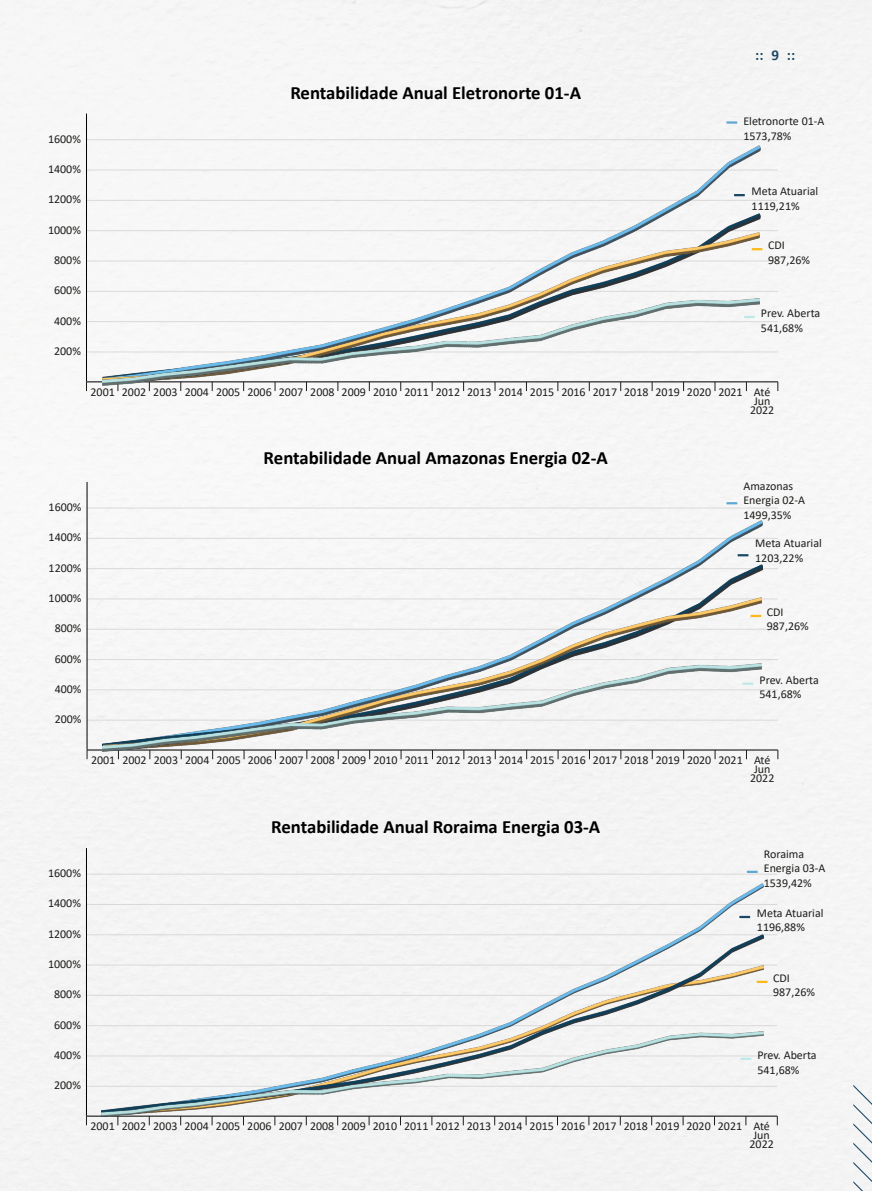
<style>
.page{position:relative;width:872px;height:1191px;background:#f5f5f5}
.page>*{position:absolute;margin:0;border:0;box-sizing:border-box;transform-origin:0 0}
.t1{font:700 18.75px "Calibri";color:#000}
.t2{font:700 15px "Calibri";color:#1d4965}
.t3{font:12px/14.4px "Calibri";color:#1d1d1b}
</style>
<div class="page">
<hr style="left:86px;top:381px;width:692px;height:1px;background:#000">
<hr style="left:86px;top:200px;width:692px;height:1px;background:#d9d9d9">
<hr style="left:86px;top:170px;width:692px;height:1px;background:#d9d9d9">
<hr style="left:86px;top:139px;width:692px;height:1px;background:#d9d9d9">
<hr style="left:86px;top:352px;width:692px;height:1px;background:#d9d9d9">
<hr style="left:86px;top:321px;width:692px;height:1px;background:#d9d9d9">
<hr style="left:86px;top:291px;width:692px;height:1px;background:#d9d9d9">
<hr style="left:86px;top:261px;width:692px;height:1px;background:#d9d9d9">
<hr style="left:86px;top:230px;width:692px;height:1px;background:#d9d9d9">
<hr style="left:86px;top:114px;width:1px;height:267px;background:#000">
<svg style="left:726px;top:121px;width:11px;height:3px"></svg>
<div style="left:102px;top:146px;width:658px;height:237px;background:#f6f6f6"></div>
<img style="left:102px;top:233px;width:657px;height:65px">
<img style="left:102px;top:298px;width:657px;height:87px">
<hr style="left:87px;top:749px;width:691px;height:1px;background:#000">
<hr style="left:87px;top:568px;width:691px;height:1px;background:#d9d9d9">
<hr style="left:87px;top:538px;width:691px;height:1px;background:#d9d9d9">
<hr style="left:87px;top:508px;width:691px;height:1px;background:#d9d9d9">
<hr style="left:87px;top:720px;width:691px;height:1px;background:#d9d9d9">
<hr style="left:87px;top:689px;width:691px;height:1px;background:#d9d9d9">
<hr style="left:87px;top:659px;width:691px;height:1px;background:#d9d9d9">
<hr style="left:87px;top:629px;width:691px;height:1px;background:#d9d9d9">
<hr style="left:87px;top:598px;width:691px;height:1px;background:#d9d9d9">
<hr style="left:87px;top:482px;width:1px;height:267px;background:#000">
<svg style="left:726px;top:502px;width:11px;height:2px"></svg>
<div style="left:103px;top:520px;width:659px;height:45px;background:#f6f6f6"></div>
<img style="left:103px;top:565px;width:659px;height:32px">
<img style="left:103px;top:597px;width:659px;height:67px">
<img style="left:103px;top:664px;width:659px;height:87px">
<hr style="left:86px;top:1115px;width:691px;height:1px;background:#000">
<hr style="left:86px;top:934px;width:691px;height:1px;background:#d9d9d9">
<hr style="left:86px;top:904px;width:691px;height:1px;background:#d9d9d9">
<hr style="left:86px;top:874px;width:691px;height:1px;background:#d9d9d9">
<hr style="left:86px;top:1086px;width:691px;height:1px;background:#d9d9d9">
<hr style="left:86px;top:1055px;width:691px;height:1px;background:#d9d9d9">
<hr style="left:86px;top:1025px;width:691px;height:1px;background:#d9d9d9">
<hr style="left:86px;top:995px;width:691px;height:1px;background:#d9d9d9">
<hr style="left:86px;top:964px;width:691px;height:1px;background:#d9d9d9">
<hr style="left:86px;top:848px;width:1px;height:267px;background:#000">
<svg style="left:747px;top:870px;width:10px;height:3px"></svg>
<svg style="left:763px;top:980px;width:4px;height:3px"></svg>
<div style="left:101px;top:883px;width:662px;height:51px;background:#f4f4f4"></div>
<img style="left:101px;top:934px;width:662px;height:180px">
<img style="left:102px;top:1031px;width:661px;height:85px">
<svg style="left:853px;top:1084px;width:19px;height:107px"></svg>
<p class="t3" style="left:48px;top:131px;width:34px">1600%</p>
<p class="t3" style="left:48px;top:162px;width:34px">1400%</p>
<p class="t3" style="left:48px;top:192px;width:34px">1200%</p>
<p class="t3" style="left:48px;top:222px;width:34px">1000%</p>
<p class="t3" style="left:54px;top:252px;width:28px">800%</p>
<p class="t3" style="left:54px;top:283px;width:28px">600%</p>
<p class="t3" style="left:54px;top:313px;width:28px">400%</p>
<p class="t3" style="left:54px;top:343px;width:28px">200%</p>
<h1 class="t1" style="left:290px;top:80px;width:292px">Rentabilidade Anual Eletronorte 01-A</h1>
<p class="t2" style="left:755px;top:44px;width:41px">:: 9 ::</p>
<p class="t3" style="left:743px;top:114px;width:83px">Eletronorte 01-A<br>1573,78%</p>
<p class="t3" style="left:751px;top:184px;width:68px">Meta Atuarial<br>1119,21%</p>
<p class="t3" style="left:768px;top:238px;width:43px">CDI<br>987,26%</p>
<p class="t3" style="left:761px;top:306px;width:61px">Prev. Aberta<br>541,68%</p>
<p class="t3" style="left:90px;top:384px;width:681px">2001 2002 2003 2004 2005 2006 2007 2008 2009 2010 2011 2012 2013 2014 2015 2016 2017 2018 2019 2020 2021 Até</p>
<p class="t3" style="left:754px;top:393px;width:18px">Jun</p>
<p class="t3" style="left:750px;top:402px;width:26px">2022</p>
<p class="t3" style="left:49px;top:499px;width:34px">1600%</p>
<p class="t3" style="left:49px;top:530px;width:34px">1400%</p>
<p class="t3" style="left:49px;top:560px;width:34px">1200%</p>
<p class="t3" style="left:49px;top:590px;width:34px">1000%</p>
<p class="t3" style="left:55px;top:621px;width:28px">800%</p>
<p class="t3" style="left:55px;top:651px;width:28px">600%</p>
<p class="t3" style="left:55px;top:681px;width:28px">400%</p>
<p class="t3" style="left:55px;top:711px;width:28px">200%</p>
<h1 class="t1" style="left:264px;top:445px;width:346px">Rentabilidade Anual Amazonas Energia 02-A</h1>
<p class="t3" style="left:743px;top:478px;width:63px">Amazonas<br>Energia 02-A<br>1499,35%</p>
<p class="t3" style="left:755px;top:535px;width:68px">Meta Atuarial<br>1203,22%</p>
<p class="t3" style="left:767px;top:604px;width:43px">CDI<br>987,26%</p>
<p class="t3" style="left:759px;top:672px;width:61px">Prev. Aberta<br>541,68%</p>
<p class="t3" style="left:91px;top:752px;width:681px">2001 2002 2003 2004 2005 2006 2007 2008 2009 2010 2011 2012 2013 2014 2015 2016 2017 2018 2019 2020 2021 Até</p>
<p class="t3" style="left:754px;top:761px;width:18px">Jun</p>
<p class="t3" style="left:750px;top:770px;width:26px">2022</p>
<p class="t3" style="left:48px;top:865px;width:34px">1600%</p>
<p class="t3" style="left:48px;top:896px;width:34px">1400%</p>
<p class="t3" style="left:48px;top:926px;width:34px">1200%</p>
<p class="t3" style="left:48px;top:956px;width:34px">1000%</p>
<p class="t3" style="left:54px;top:987px;width:28px">800%</p>
<p class="t3" style="left:54px;top:1017px;width:28px">600%</p>
<p class="t3" style="left:54px;top:1047px;width:28px">400%</p>
<p class="t3" style="left:54px;top:1077px;width:28px">200%</p>
<h1 class="t1" style="left:271px;top:813px;width:331px">Rentabilidade Anual Roraima Energia 03-A</h1>
<p class="t3" style="left:764px;top:846px;width:63px">Roraima<br>Energia 03-A<br>1539,42%</p>
<p class="t3" style="left:757px;top:905px;width:68px">Meta Atuarial<br>1196,88%</p>
<p class="t3" style="left:773px;top:970px;width:43px">CDI<br>987,26%</p>
<p class="t3" style="left:757px;top:1047px;width:61px">Prev. Aberta<br>541,68%</p>
<p class="t3" style="left:90px;top:1118px;width:681px">2001 2002 2003 2004 2005 2006 2007 2008 2009 2010 2011 2012 2013 2014 2015 2016 2017 2018 2019 2020 2021 Até</p>
<p class="t3" style="left:753px;top:1127px;width:18px">Jun</p>
<p class="t3" style="left:749px;top:1136px;width:26px">2022</p>
</div>
